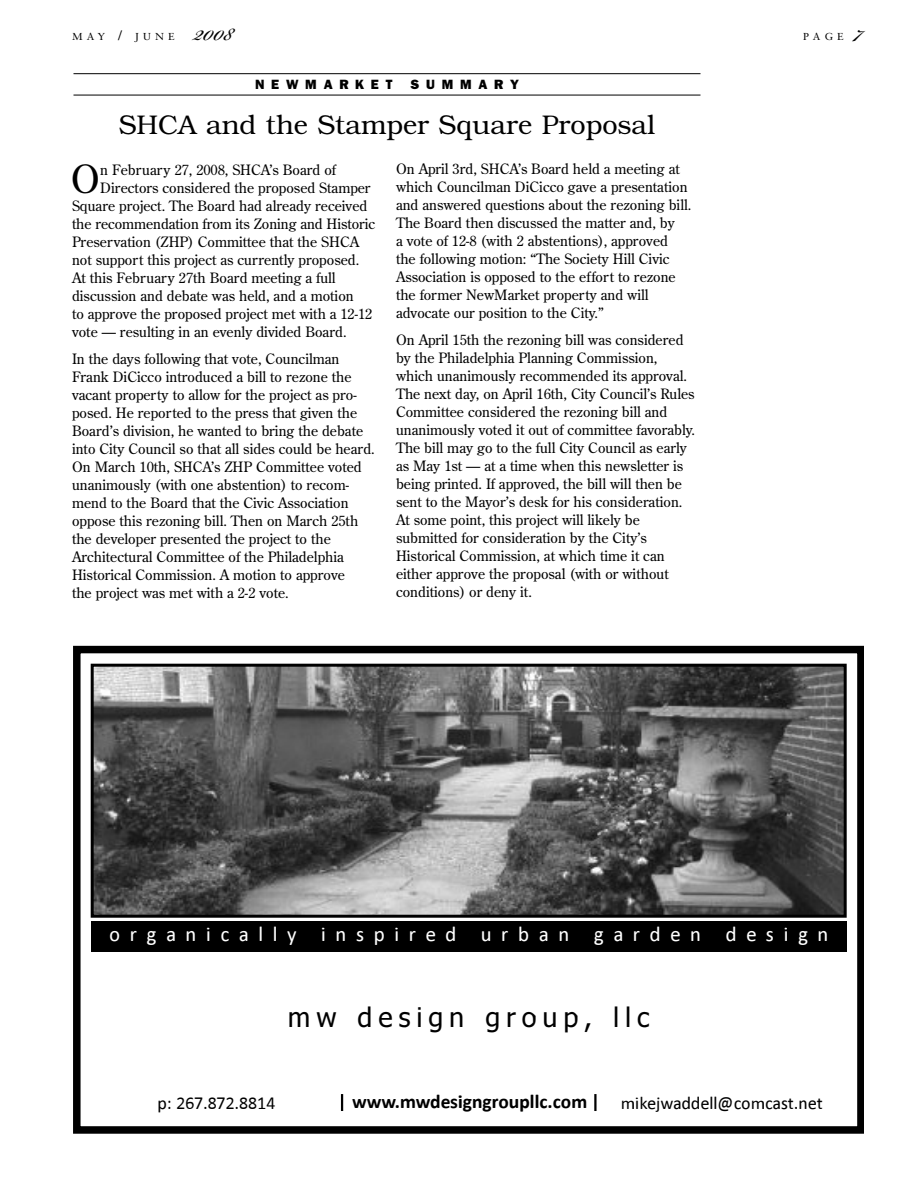
<style>
.page{position:relative;width:918px;height:1188px;background:#fff}
.page>*{position:absolute;margin:0;border:0;box-sizing:border-box;transform-origin:0 0}
.t1{font:38.85px "Century Old Style";color:#000}
.t2{font:36px ".400";color:#000;scale:1.05 1}
.t3{font:300 27px "Bookman";color:#000}
.t4{font:27px "Tahoma+T42+QHVUOW";letter-spacing:.22em;color:#000}
.t5{font:21px "Calibri+T42+BMYQCL";letter-spacing:.455em;color:#fff}
.t6{font:19.5px "Calibri Bold+T42+XJRGNT";color:#000}
.t7{font:18px "Calibri+T42+BMYQCL";color:#000}
.t8{font:14.25px/18px "Century Old Style";color:#000}
.t9{font:800 13.5px "Franklin Gothic";letter-spacing:.5em;color:#000}
.t10{font:10.2px "Sabon";letter-spacing:.4em;color:#000;scale:1.05 1}
.s1{font-size:13.5px}
</style>
<div class="page">
<div style="left:73px;top:646px;width:791px;height:488px;border:8px solid #000"></div>
<div style="left:91px;top:921px;width:756px;height:31px;background:#000"></div>
<img style="left:95px;top:668px;width:748px;height:246px">
<div style="left:91px;top:664px;width:756px;height:254px;border:3px solid #000"></div>
<svg style="left:341px;top:1094px;width:2px;height:17px"></svg>
<hr style="left:594px;top:1094px;width:3px;height:17px;background:#000">
<hr style="left:74px;top:73px;width:626px;height:1px;background:#000">
<hr style="left:74px;top:95px;width:626px;height:1px;background:#000">
<p class="t10" style="left:72px;top:32px;width:99px">MAY <span class="s1">/</span> JUNE</p>
<h2 class="t2" style="left:194px;top:6px;width:38px">2008</h2>
<p class="t10" style="left:803px;top:32px;width:40px">PAGE</p>
<h2 class="t2" style="left:854px;top:6px;width:9px">7</h2>
<p class="t9" style="left:255px;top:76px;width:139px">NEWMARKET</p>
<p class="t9" style="left:410px;top:76px;width:110px">SUMMARY</p>
<h3 class="t3" style="left:119px;top:109px;width:538px">SHCA and the Stamper Square Proposal</h3>
<h1 class="t1" style="left:71px;top:157px;width:31px">O</h1>
<p class="t8" style="left:100px;top:161px;width:237px">n February 27, 2008, SHCA’s Board of</p>
<p class="t8" style="left:100px;top:179px;width:272px">Directors considered the proposed Stamper</p>
<p class="t8" style="left:72px;top:197px;width:297px">Square project. The Board had already received</p>
<p class="t8" style="left:72px;top:215px;width:305px">the recommendation from its Zoning and Historic</p>
<p class="t8" style="left:72px;top:233px;width:289px">Preservation (ZHP) Committee that the SHCA</p>
<p class="t8" style="left:72px;top:251px;width:289px">not support this project as currently proposed.</p>
<p class="t8" style="left:72px;top:269px;width:265px">At this February 27th Board meeting a full</p>
<p class="t8" style="left:72px;top:287px;width:283px">discussion and debate was held, and a motion</p>
<p class="t8" style="left:72px;top:305px;width:302px">to approve the proposed project met with a 12-12</p>
<p class="t8" style="left:72px;top:323px;width:276px">vote — resulting in an evenly divided Board.</p>
<p class="t8" style="left:72px;top:350px;width:304px">In the days following that vote, Councilman Frank DiCicco introduced a bill to rezone the vacant property to allow for the project as pro&shy;posed. He reported to the press that given the Board’s division, he wanted to bring the debate into City Council so that all sides could be heard.<br>On March 10th, SHCA’s ZHP Committee voted unanimously (with one abstention) to recom&shy;mend to the Board that the Civic Association oppose this rezoning bill. Then on March 25th the developer presented the project to the Architectural Committee of the Philadelphia Historical Commission. A motion to approve<br>the project was met with a 2-2 vote.</p>
<p class="t8" style="left:396px;top:161px;width:297px">On April 3rd, SHCA’s Board held a meeting at which Councilman DiCicco gave a presentation and answered questions about the rezoning bill.<br>The Board then discussed the matter and, by<br>a vote of 12-8 (with 2 abstentions), approved<br>the following motion: “The Society Hill Civic Association is opposed to the effort to rezone the former NewMarket property and will advocate our position to the City.”</p>
<p class="t8" style="left:396px;top:332px;width:301px">On April 15th the rezoning bill was considered by the Philadelphia Planning Commission, which unanimously recommended its approval.<br>The next day, on April 16th, City Council’s Rules Committee considered the rezoning bill and unanimously voted it out of committee favorably.<br>The bill may go to the full City Council as early as May 1st — at a time when this newsletter is being printed. If approved, the bill will then be sent to the Mayor’s desk for his consideration.<br>At some point, this project will likely be submitted for consideration by the City’s Historical Commission, at which time it can either approve the proposal (with or without conditions) or deny it.</p>
<h3 class="t5" style="left:109px;top:921px;width:721px">organically inspired urban garden design</h3>
<h3 class="t4" style="left:288px;top:999px;width:363px">mw design group, llc</h3>
<p class="t7" style="left:157px;top:1092px;width:120px">p: 267.872.8814</p>
<h3 class="t6" style="left:352px;top:1090px;width:236px">www.mwdesigngroupllc.com</h3>
<p class="t7" style="left:621px;top:1092px;width:203px">mikejwaddell@comcast.net</p>
</div>
